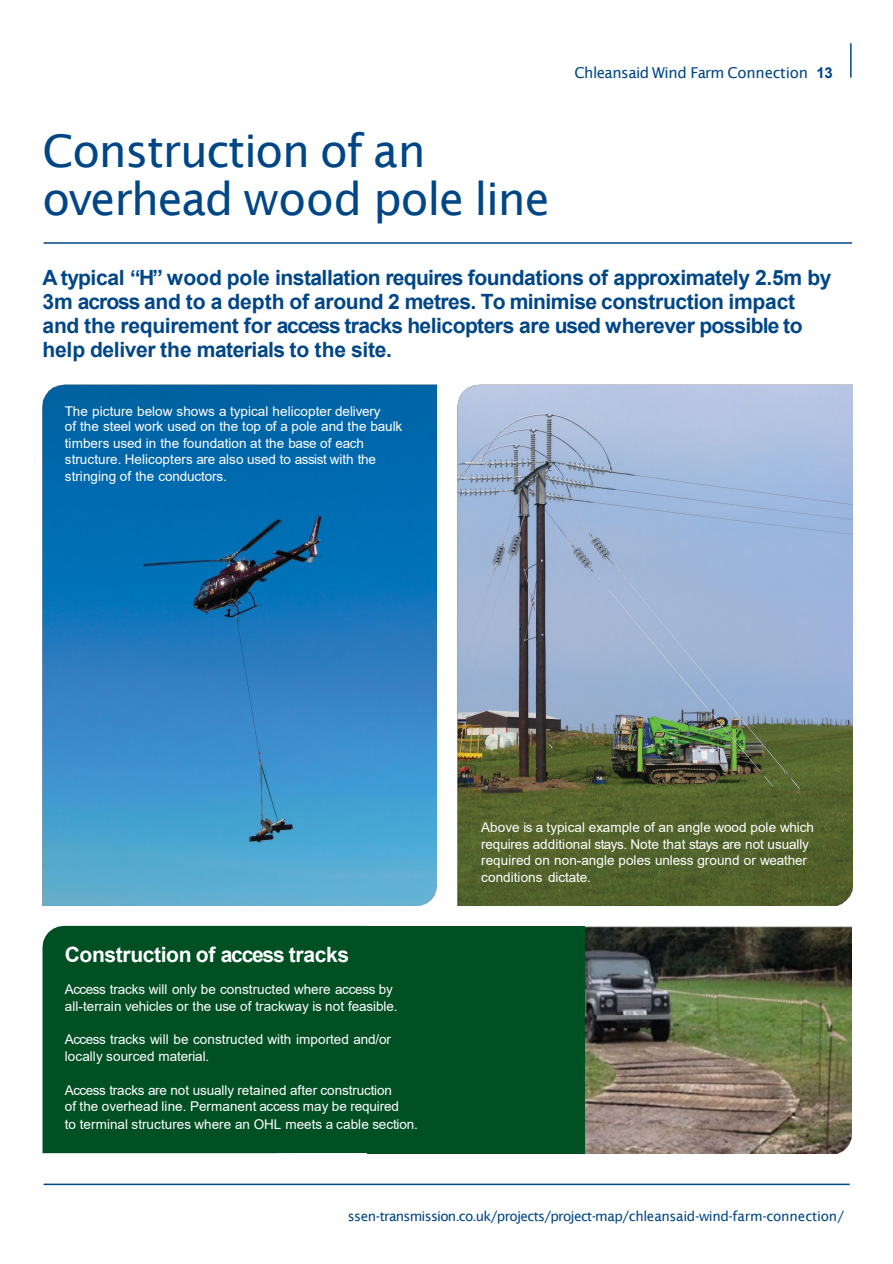
<style>
.page{position:relative;width:893px;height:1264px;background:#fff}
.page>*{position:absolute;margin:0;border:0;box-sizing:border-box;transform-origin:0 0}
.t1{font:45px/48px "Lucida Sans";letter-spacing:-.03em;color:#004687}
.t2{font:700 21px/24px "Arial";letter-spacing:-.02em;color:#004687}
.t3{font:700 21px "Arial";letter-spacing:-.02em;color:#fff}
.t4{font:15px "Lucida Sans";letter-spacing:-.025em;color:#004687}
.t5{font:13.5px/16.5px "Arial";color:#fff}
.t6{font:13.5px "Lucida Sans";letter-spacing:-.035em;color:#004687}
.s1{font-family:"Arial";font-weight:700}
</style>
<div class="page">
<img style="left:457px;top:384px;width:395px;height:521px">
<img style="left:43px;top:384px;width:393px;height:521px">
<hr style="left:44px;top:242px;width:808px;height:2px;background:#004687">
<img style="left:585px;top:926px;width:266px;height:226px">
<div style="left:42px;top:925px;width:325px;height:227px;background:#005024"></div>
<div style="left:367px;top:925px;width:218px;height:227px;background:#005024"></div>
<hr style="left:44px;top:1183px;width:805px;height:1px;background:#004687">
<hr style="left:850px;top:43px;width:1px;height:35px;background:#004687">
<h2 class="t1" style="left:42px;top:127px;width:509px">Construction of an overhead wood pole line</h2>
<p class="t4" style="left:574px;top:64px;width:260px">Chleansaid Wind Farm Connection <span class="s1">13</span></p>
<p class="t2" style="left:42px;top:266px;width:790px">A typical “H” wood pole installation requires foundations of approximately 2.5m by 3m across and to a depth of around 2 metres. To minimise construction impact and the requirement for access tracks helicopters are used wherever possible to help deliver the materials to the site.</p>
<p class="t5" style="left:65px;top:402px;width:317px">The picture below shows a typical helicopter delivery</p>
<p class="t5" style="left:65px;top:418px;width:339px">of the steel work used on the top of a pole and the baulk timbers used in the foundation at the base of each structure. Helicopters are also used to assist with the stringing of the conductors.</p>
<p class="t3" style="left:65px;top:939px;width:286px">Construction of access tracks</p>
<p class="t5" style="left:65px;top:981px;width:334px">Access tracks will only be constructed where access by all-terrain vehicles or the use of trackway is not feasible.</p>
<p class="t5" style="left:65px;top:1031px;width:327px">Access tracks will be constructed with imported and/or locally sourced material.</p>
<p class="t5" style="left:65px;top:1081px;width:335px">Access tracks are not usually retained after construction of the overhead line. Permanent access may be required</p>
<p class="t5" style="left:65px;top:1115px;width:354px">to terminal structures where an OHL meets a cable section.</p>
<p class="t5" style="left:481px;top:819px;width:334px">Above is a typical example of an angle wood pole which requires additional stays. Note that stays are not usually required on non-angle poles unless ground or weather conditions dictate.</p>
<p class="t6" style="left:348px;top:1207px;width:497px">ssen-transmission.co.uk/projects/project-map/chleansaid-wind-farm-connection/</p>
</div>
